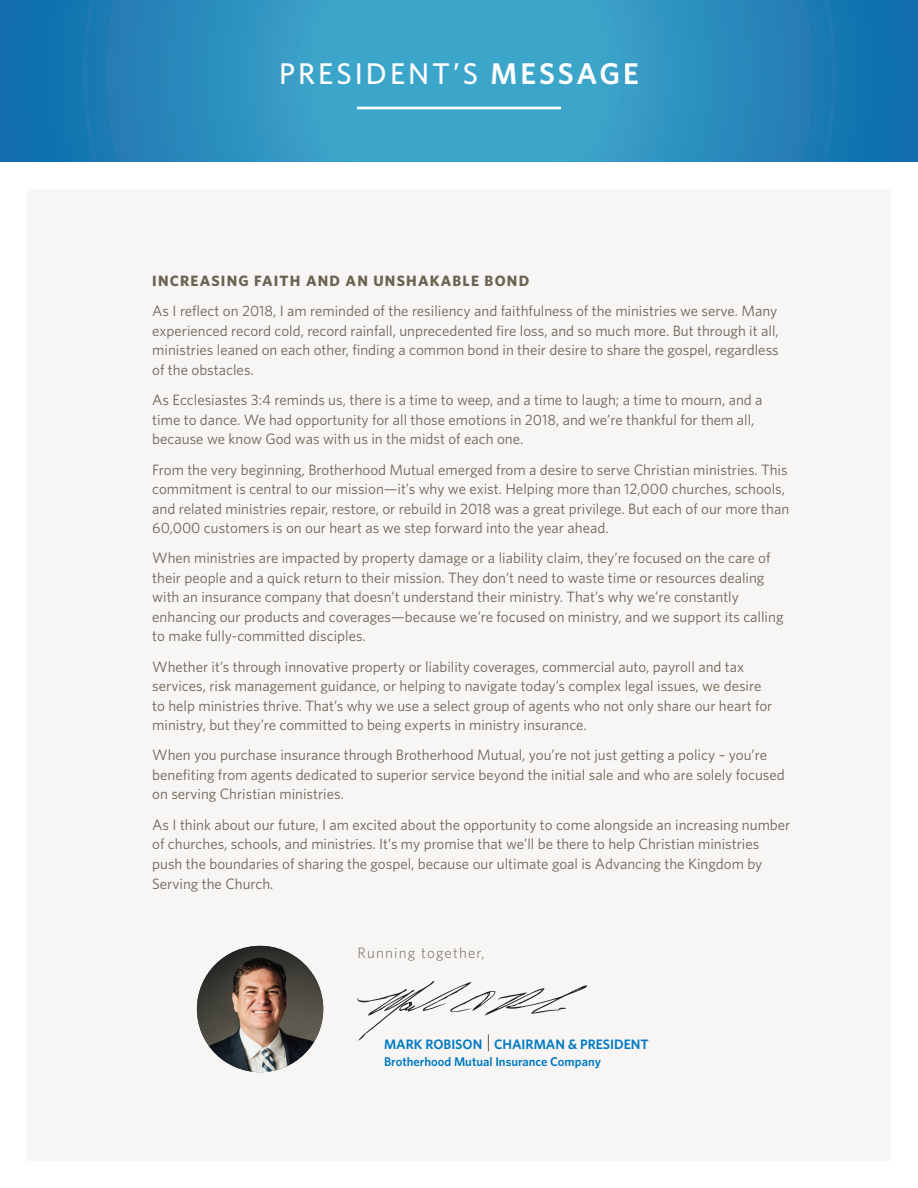
<style>
.page{position:relative;width:918px;height:1188px;background:#fff}
.page>*{position:absolute;margin:0;border:0;box-sizing:border-box;transform-origin:0 0}
.t1{font:500 30px "Whitney";letter-spacing:.1em;color:#fff}
.t2{font:15px/19.5px "Whitney";color:#6c6353}
.t3{font:700 15px "Whitney";letter-spacing:.08em;color:#6c6353}
.t4{font:300 15px "Whitney";letter-spacing:.08em;color:#6c6353}
.t5{font:600 13.65px "Whitney";color:#0079c2}
.t6{font:600 12.6px "Whitney";color:#0079c2}
.s1{font-weight:600}
</style>
<div class="page">
<div style="left:27px;top:189px;width:864px;height:972px;background:#f7f6f5"></div>
<svg style="left:0;top:0;width:918px;height:162px;background:#2b8fbd"></svg>
<hr style="left:357px;top:107px;width:204px;height:2px;background:#fff">
<svg style="left:357px;top:981px;width:230px;height:70px"></svg>
<img style="left:197px;top:946px;width:126px;height:126px;border-radius:63px">
<p class="t1" style="left:279px;top:53px;width:361px">PRESIDENT’S <span class="s1">MESSAGE</span></p>
<p class="t3" style="left:152px;top:271px;width:379px">INCREASING FAITH AND AN UNSHAKABLE BOND</p>
<p class="t2" style="left:152px;top:301px;width:628px;text-align:justify">As I reflect on 2018, I am reminded of the resiliency and faithfulness of the ministries we serve. Many experienced record cold, record rainfall, unprecedented fire loss, and so much more. But through it all, ministries leaned on each other, finding a common bond in their desire to share the gospel, regardless of the obstacles.</p>
<p class="t2" style="left:152px;top:390px;width:612px">As Ecclesiastes 3:4 reminds us, there is a time to weep, and a time to laugh; a time to mourn, and a time to dance. We had opportunity for all those emotions in 2018, and we’re thankful for them all, because we know God was with us in the midst of each one.</p>
<p class="t2" style="left:152px;top:459px;width:638px">From the very beginning, Brotherhood Mutual emerged from a desire to serve Christian ministries. This commitment is central to our mission—it’s why we exist. Helping more than 12,000 churches, schools, and related ministries repair, restore, or rebuild in 2018 was a great privilege. But each of our more than 60,000 customers is on our heart as we step forward into the year ahead.</p>
<p class="t2" style="left:152px;top:548px;width:633px">When ministries are impacted by property damage or a liability claim, they’re focused on the care of their people and a quick return to their mission. They don’t need to waste time or resources dealing with an insurance company that doesn’t understand their ministry. That’s why we’re constantly enhancing our products and coverages—because we’re focused on ministry, and we support its calling to make fully-committed disciples.</p>
<p class="t2" style="left:152px;top:656px;width:622px">Whether it’s through innovative property or liability coverages, commercial auto, payroll and tax services, risk management guidance, or helping to navigate today’s complex legal issues, we desire to help ministries thrive. That’s why we use a select group of agents who not only share our heart for ministry, but they’re committed to being experts in ministry insurance.</p>
<p class="t2" style="left:152px;top:745px;width:634px">When you purchase insurance through Brotherhood Mutual, you’re not just getting a policy – you’re benefiting from agents dedicated to superior service beyond the initial sale and who are solely focused on serving Christian ministries.</p>
<p class="t2" style="left:152px;top:814px;width:640px">As I think about our future, I am excited about the opportunity to come alongside an increasing number of churches, schools, and ministries. It’s my promise that we’ll be there to help Christian ministries push the boundaries of sharing the gospel, because our ultimate goal is Advancing the Kingdom by Serving the Church.</p>
<p class="t4" style="left:357px;top:943px;width:129px">Running together,</p>
<p class="t5" style="left:384px;top:1035px;width:266px">MARK ROBISON CHAIRMAN &amp; PRESIDENT</p>
<p class="t6" style="left:384px;top:1053px;width:218px">Brotherhood Mutual Insurance Company</p>
</div>
